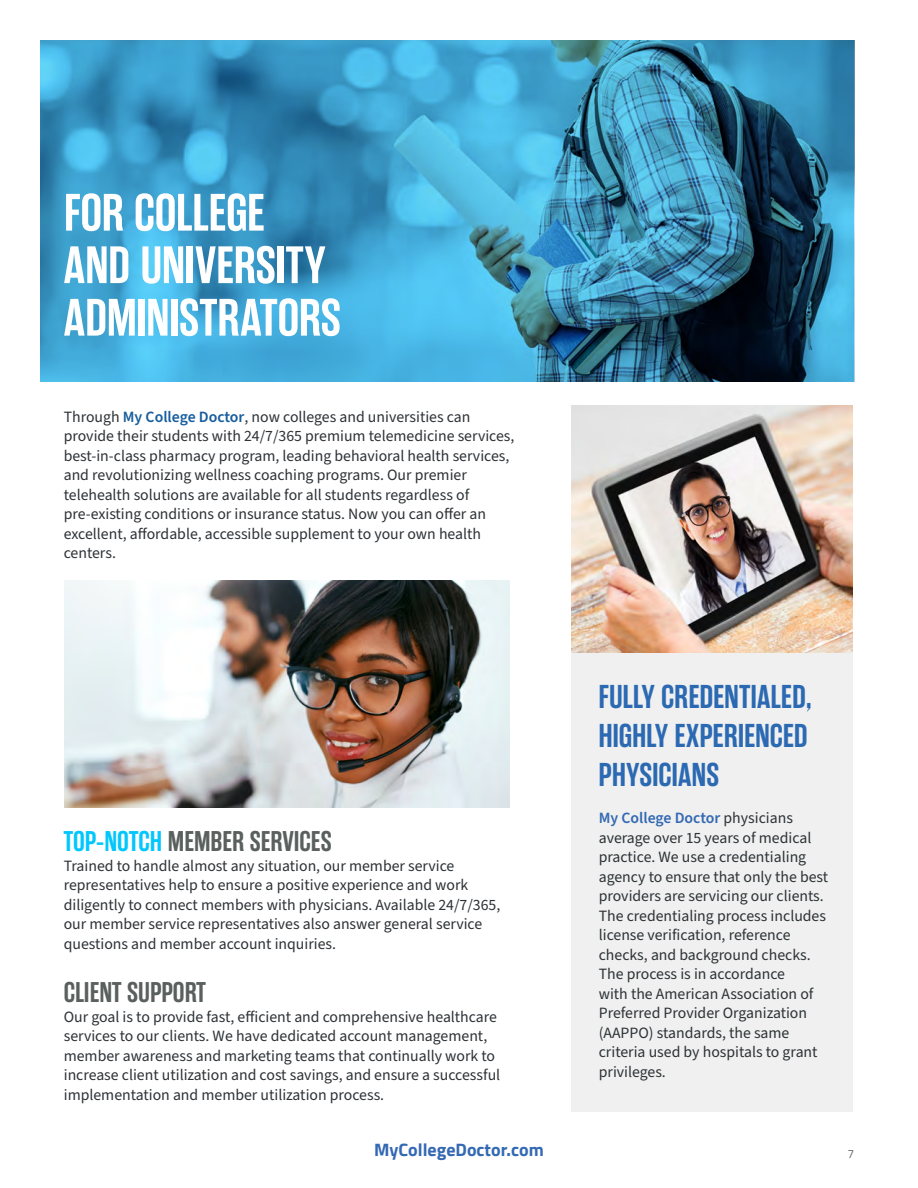
<style>
.page{position:relative;width:918px;height:1188px;background:#fff}
.page>*{position:absolute;margin:0;border:0;box-sizing:border-box;transform-origin:0 0}
._82_Header_gray_Rama_Gothic_C{font:600 52.5px "Rama Gothic E";letter-spacing:-.005em;color:#fff}
._34_Content_gray_Bebas_Neue{font:600 33px/39px "Rama Gothic E";letter-spacing:-.005em;color:#2c69b3}
.t1{font:600 28.5px "Rama Gothic E";color:#5a605e}
.t2{font:700 18px "Titillium";color:#3469b3}
.Body_Text{font:15.75px/19.5px "Source Sans Pro";color:#2d3236}
.t3{font:12px "Titillium Web";color:#686860}
.s1{font-weight:600;color:#175d9e}
.s2{color:#03c7fc}
.s3{font-weight:600;color:#3469b3}
</style>
<div class="page">
<div style="left:571px;top:405px;width:282px;height:707px;background:#eff0ef"></div>
<svg style="left:40px;top:40px;width:814px;height:342px;background:#3a91b9"></svg>
<img style="left:571px;top:405px;width:282px;height:248px">
<img style="left:65px;top:581px;width:445px;height:226px">
<p class="_82_Header_gray_Rama_Gothic_C" style="left:64px;top:184px;width:203px">FOR COLLEGE</p>
<p class="_82_Header_gray_Rama_Gothic_C" style="left:64px;top:236px;width:264px">AND UNIVERSITY</p>
<p class="_82_Header_gray_Rama_Gothic_C" style="left:64px;top:289px;width:279px">ADMINISTRATORS</p>
<p class="Body_Text" style="left:64px;top:407px;width:452px">Through <span class="s1">My College Doctor</span>, now colleges and universities can provide their students with 24/7/365 premium telemedicine services, best-in-class pharmacy program, leading behavioral health services, and revolutionizing wellness coaching programs. Our premier telehealth solutions are available for all students regardless of pre-existing conditions or insurance status. Now you can offer an excellent, affordable, accessible supplement to your own health centers.</p>
<p class="t1" style="left:64px;top:826px;width:269px"><span class="s2">TOP-NOTCH</span> MEMBER SERVICES</p>
<p class="Body_Text" style="left:64px;top:856px;width:438px">Trained to handle almost any situation, our member service representatives help to ensure a positive experience and work diligently to connect members with physicians. Available 24/7/365, our member service representatives also answer general service questions and member account inquiries.</p>
<p class="t1" style="left:64px;top:977px;width:144px">CLIENT SUPPORT</p>
<p class="Body_Text" style="left:64px;top:1007px;width:438px">Our goal is to provide fast, efficient and comprehensive healthcare services to our clients. We have dedicated account management, member awareness and marketing teams that continually work to increase client utilization and cost savings, and ensure a successful implementation and member utilization process.</p>
<p class="_34_Content_gray_Bebas_Neue" style="left:598px;top:678px;width:215px">FULLY CREDENTIALED,<br>HIGHLY EXPERIENCED<br>PHYSICIANS</p>
<p class="Body_Text" style="left:599px;top:809px;width:231px"><span class="s3">My College Doctor</span> physicians average over 15 years of medical practice. We use a credentialing agency to ensure that only the best providers are servicing our clients.<br>The credentialing process includes license verification, reference checks, and background checks.<br>The process is in accordance<br>with the American Association of<br>Preferred Provider Organization (AAPPO) standards, the same criteria used by hospitals to grant privileges.</p>
<p class="t2" style="left:374px;top:1136px;width:171px">MyCollegeDoctor.com</p>
<p class="t3" style="left:848px;top:1145px;width:8px">7</p>
</div>
